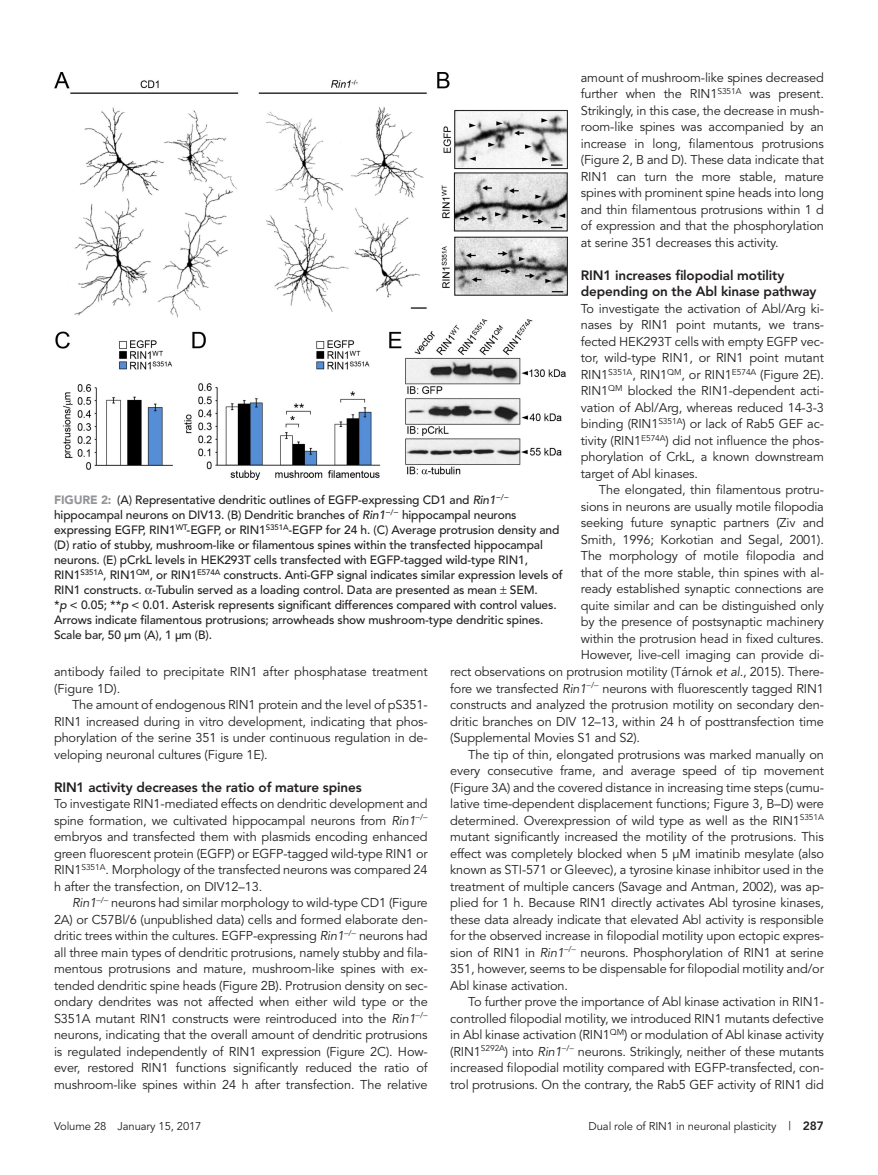
<style>
.page{position:relative;width:878px;height:1175px;background:#fff}
.page>*{position:absolute;margin:0;border:0;box-sizing:border-box;transform-origin:0 0}
.t1{font:800 13.5px/16.5px "Avenir";letter-spacing:-.01em;color:#231f20}
.Para{font:12.75px/16.5px "Avenir";letter-spacing:-.01em;color:#231f20;text-align:justify}
.ParaFL{font:12.75px/16.5px "Avenir";letter-spacing:-.01em;color:#231f20;text-align:justify}
.FigCaption{font:500 12px/15px "Avenir";letter-spacing:-.01em;color:#231f20}
.ParaFL-2{font:11.25px "Avenir";letter-spacing:-.01em;color:#231f20}
.s1{font-style:italic}
.s2{font-weight:900;color:#939598}
.s3{font-size:12px}
.s4{font-weight:800;font-size:12px}
</style>
<div class="page">
<img style="left:54px;top:72px;width:513px;height:407px">
<p class="Para" style="left:580px;top:69px;width:245px">amount of mushroom-like spines decreased further when the RIN1<sup>S351A</sup> was present.<br>Strikingly, in this case, the decrease in mush&shy;room-like spines was accompanied by an increase in long, filamentous protrusions (Figure 2, B and D). These data indicate that RIN1 can turn the more stable, mature spines with prominent spine heads into long and thin filamentous protrusions within 1 d of expression and that the phosphorylation at serine 351 decreases this activity.</p>
<h2 class="t1" style="left:580px;top:267px;width:237px">RIN1 increases filopodial motility depending on the Abl kinase pathway</h2>
<p class="ParaFL" style="left:580px;top:300px;width:245px">To investigate the activation of Abl/Arg ki&shy;nases by RIN1 point mutants, we trans&shy;fected HEK293T cells with empty EGFP vec&shy;tor, wild-type RIN1, or RIN1 point mutant RIN1<sup>S351A</sup>, RIN1<sup>QM</sup>, or RIN1<sup>E574A</sup> (Figure 2E).<br>RIN1<sup>QM</sup> blocked the RIN1-dependent acti&shy;vation of Abl/Arg, whereas reduced 14-3-3 binding (RIN1<sup>S351A</sup>) or lack of Rab5 GEF ac&shy;tivity (RIN1<sup>E574A</sup>) did not influence the phos&shy;phorylation of CrkL, a known downstream target of Abl kinases.</p>
<p class="Para" style="left:598px;top:482px;width:227px">The elongated, thin filamentous protru-</p>
<p class="Para" style="left:580px;top:498px;width:244px">sions in neurons are usually motile filopodia</p>
<p class="Para" style="left:580px;top:515px;width:244px">seeking future synaptic partners (Ziv and</p>
<p class="Para" style="left:580px;top:531px;width:245px">Smith, 1996; Korkotian and Segal, 2001).</p>
<p class="Para" style="left:580px;top:548px;width:245px">The morphology of motile filopodia and</p>
<p class="Para" style="left:580px;top:564px;width:245px">that of the more stable, thin spines with al-</p>
<p class="Para" style="left:580px;top:581px;width:244px">ready established synaptic connections are</p>
<p class="Para" style="left:580px;top:597px;width:245px">quite similar and can be distinguished only</p>
<p class="Para" style="left:580px;top:614px;width:244px">by the presence of postsynaptic machinery</p>
<p class="Para" style="left:580px;top:630px;width:245px">within the protrusion head in fixed cultures.</p>
<p class="Para" style="left:580px;top:647px;width:245px">However, live-cell imaging can provide di-</p>
<p class="Para" style="left:450px;top:663px;width:375px">rect observations on protrusion motility (Tárnok <span class="s1">et al</span>., 2015). There-</p>
<p class="Para" style="left:450px;top:680px;width:375px">fore we transfected <span class="s1">Rin1</span>−<sup>/</sup>− neurons with fluorescently tagged RIN1</p>
<p class="Para" style="left:450px;top:696px;width:375px">constructs and analyzed the protrusion motility on secondary den-</p>
<p class="Para" style="left:450px;top:713px;width:375px">dritic branches on DIV 12–13, within 24 h of posttransfection time</p>
<p class="Para" style="left:450px;top:729px;width:191px">(Supplemental Movies S1 and S2).</p>
<p class="Para" style="left:450px;top:746px;width:375px;text-indent:18px">The tip of thin, elongated protrusions was marked manually on every consecutive frame, and average speed of tip movement (Figure 3A) and the covered distance in increasing time steps (cumu&shy;lative time-dependent displacement functions; Figure 3, B–D) were determined. Overexpression of wild type as well as the RIN1<sup>S351A </sup>mutant significantly increased the motility of the protrusions. This effect was completely blocked when 5 μM imatinib mesylate (also known as STI-571 or Gleevec), a tyrosine kinase inhibitor used in the treatment of multiple cancers (Savage and Antman, 2002), was ap&shy;plied for 1 h. Because RIN1 directly activates Abl tyrosine kinases, these data already indicate that elevated Abl activity is responsible for the observed increase in filopodial motility upon ectopic expres&shy;sion of RIN1 in <span class="s1">Rin1</span>−<sup>/</sup>− neurons. Phosphorylation of RIN1 at serine 351, however, seems to be dispensable for filopodial motility and/or Abl kinase activation.</p>
<p class="Para" style="left:450px;top:993px;width:375px;text-indent:18px">To further prove the importance of Abl kinase activation in RIN1- controlled filopodial motility, we introduced RIN1 mutants defective in Abl kinase activation (RIN1<sup>QM</sup>) or modulation of Abl kinase activity (RIN1<sup>S292A</sup>) into <span class="s1">Rin1</span>−<sup>/</sup>− neurons. Strikingly, neither of these mutants increased filopodial motility compared with EGFP-transfected, con&shy;trol protrusions. On the contrary, the Rab5 GEF activity of RIN1 did</p>
<p class="FigCaption" style="left:54px;top:492px;width:510px"><span class="s2">FIGURE 2:</span> (A) Representative dendritic outlines of EGFP-expressing CD1 and <span class="s1">Rin1</span><sup>−/− </sup>hippocampal neurons on DIV13. (B) Dendritic branches of <span class="s1">Rin1</span><sup>−/−</sup> hippocampal neurons expressing EGFP, RIN1<sup>WT</sup>-EGFP, or RIN1<sup>S351A</sup>-EGFP for 24 h. (C) Average protrusion density and (D) ratio of stubby, mushroom-like or filamentous spines within the transfected hippocampal neurons. (E) pCrkL levels in HEK293T cells transfected with EGFP-tagged wild-type RIN1, RIN1<sup>S351A</sup>, RIN1<sup>QM</sup>, or RIN1<sup>E574A</sup> constructs. Anti-GFP signal indicates similar expression levels of RIN1 constructs. -Tubulin served as a loading control. Data are presented as mean SEM.<br>*<span class="s1">p</span> &lt; 0.05; **<span class="s1">p</span> &lt; 0.01. Asterisk represents significant differences compared with control values.<br>Arrows indicate filamentous protrusions; arrowheads show mushroom-type dendritic spines.<br>Scale bar, 50 μm (A), 1 μm (B).</p>
<p class="Para" style="left:54px;top:663px;width:375px">antibody failed to precipitate RIN1 after phosphatase treatment (Figure 1D).</p>
<p class="Para" style="left:54px;top:696px;width:375px;text-indent:18px">The amount of endogenous RIN1 protein and the level of pS351- RIN1 increased during in vitro development, indicating that phos&shy;phorylation of the serine 351 is under continuous regulation in de&shy;veloping neuronal cultures (Figure 1E).</p>
<h2 class="t1" style="left:54px;top:778px;width:309px">RIN1 activity decreases the ratio of mature spines</h2>
<p class="ParaFL" style="left:54px;top:795px;width:375px">To investigate RIN1-mediated effects on dendritic development and spine formation, we cultivated hippocampal neurons from <span class="s1">Rin1</span>−<sup>/</sup>− embryos and transfected them with plasmids encoding enhanced green fluorescent protein (EGFP) or EGFP-tagged wild-type RIN1 or RIN1<sup>S351A</sup>. Morphology of the transfected neurons was compared 24 h after the transfection, on DIV12–13.</p>
<p class="Para" style="left:54px;top:894px;width:375px;text-indent:18px"><span class="s1">Rin1</span>−<sup>/</sup>− neurons had similar morphology to wild-type CD1 (Figure 2A) or C57Bl/6 (unpublished data) cells and formed elaborate den&shy;dritic trees within the cultures. EGFP-expressing <span class="s1">Rin1</span>−<sup>/</sup>− neurons had all three main types of dendritic protrusions, namely stubby and fila&shy;mentous protrusions and mature, mushroom-like spines with ex&shy;tended dendritic spine heads (Figure 2B). Protrusion density on sec&shy;ondary dendrites was not affected when either wild type or the S351A mutant RIN1 constructs were reintroduced into the <span class="s1">Rin1</span>−<sup>/</sup>− neurons, indicating that the overall amount of dendritic protrusions is regulated independently of RIN1 expression (Figure 2C). How&shy;ever, restored RIN1 functions significantly reduced the ratio of mushroom-like spines within 24 h after transfection. The relative</p>
<p class="ParaFL-2" style="left:54px;top:1119px;width:149px">Volume 28 January 15, 2017</p>
<p class="ParaFL-2" style="left:588px;top:1119px;width:237px">Dual role of RIN1 in neuronal plasticity <span class="s3">|</span> <span class="s4">287</span></p>
</div>
